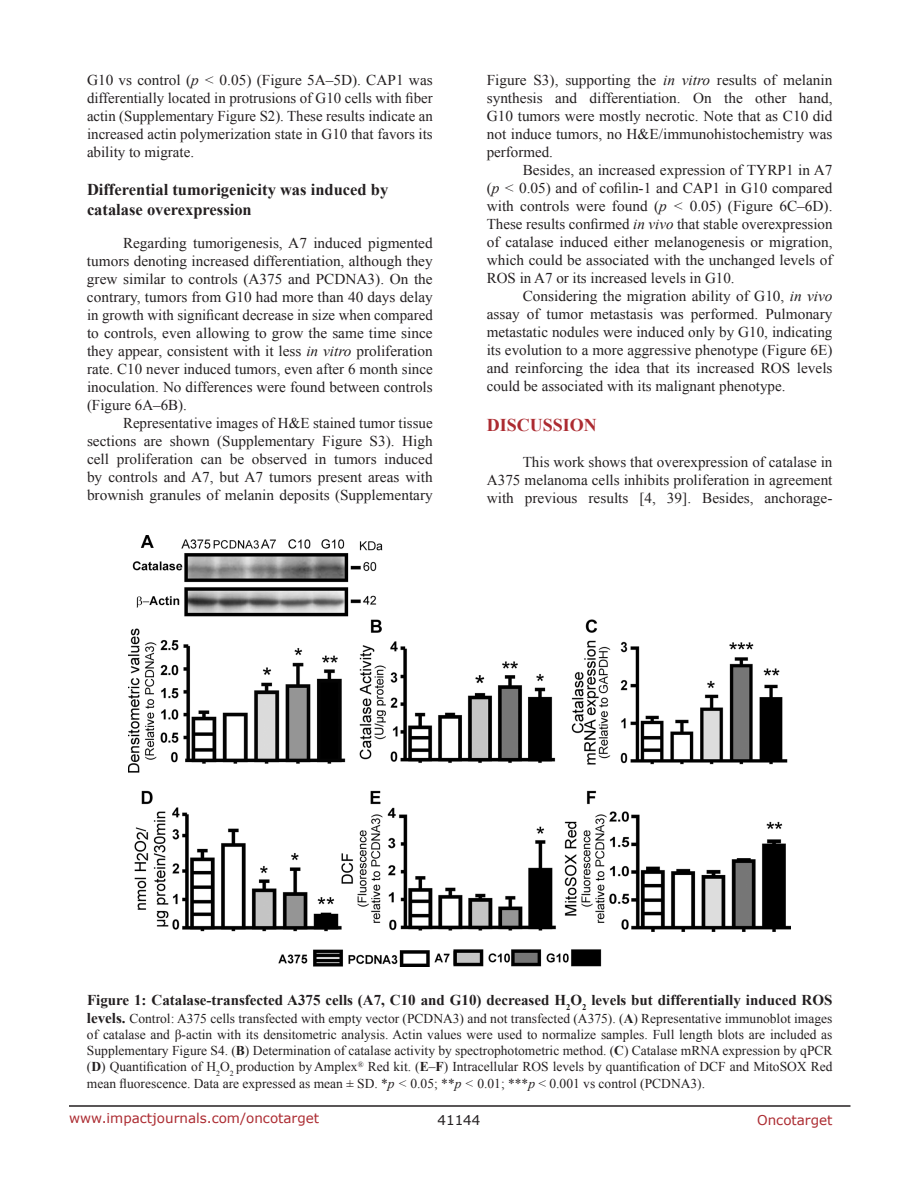
<style>
.page{position:relative;width:918px;height:1188px;background:#fff}
.page>*{position:absolute;margin:0;border:0;box-sizing:border-box;transform-origin:0 0}
.t1{font:700 18px "Times New Roman";color:#ac2b31}
.t2{font:700 16.5px/19.8px "Times New Roman";color:#231f20}
.t3{font:15px/18px "Times New Roman";color:#231f20;text-align:justify}
.t4{font:700 15px "Times New Roman";color:#231f20}
.t5{font:13.5px/16.2px "Times New Roman";color:#231f20;text-align:justify}
.t6{font:13.5px "Verdana";color:#ac2b31}
.t7{font:13.5px "Verdana";color:#231f20}
.s1{font-style:italic}
.s2{font-weight:700;font-size:15px}
.s3{font-weight:700}
</style>
<div class="page">
<hr style="left:69px;top:1105px;width:781px;height:2px;background:#231f20">
<img style="left:129px;top:536px;width:662px;height:431px">
<p class="t3" style="left:87px;top:71px;width:347px">G10 vs control (<span class="s1">p &lt;</span> 0.05) (Figure 5A–5D). CAP1 was differentially located in protrusions of G10 cells with fiber actin (Supplementary Figure S2). These results indicate an increased actin polymerization state in G10 that favors its ability to migrate.</p>
<p class="t2" style="left:87px;top:179px;width:303px">Differential tumorigenicity was induced by catalase overexpression</p>
<p class="t3" style="left:87px;top:234px;width:347px;text-indent:36px">Regarding tumorigenesis, A7 induced pigmented tumors denoting increased differentiation, although they grew similar to controls (A375 and PCDNA3). On the contrary, tumors from G10 had more than 40 days delay in growth with significant decrease in size when compared to controls, even allowing to grow the same time since they appear, consistent with it less <span class="s1">in vitro</span> proliferation rate. C10 never induced tumors, even after 6 month since inoculation. No differences were found between controls (Figure 6A–6B).</p>
<p class="t3" style="left:87px;top:414px;width:347px;text-indent:36px">Representative images of H&amp;E stained tumor tissue sections are shown (Supplementary Figure S3). High cell proliferation can be observed in tumors induced by controls and A7, but A7 tumors present areas with brownish granules of melanin deposits (Supplementary</p>
<p class="t3" style="left:487px;top:71px;width:347px">Figure S3), supporting the <span class="s1">in vitro</span> results of melanin synthesis and differentiation. On the other hand, G10 tumors were mostly necrotic. Note that as C10 did not induce tumors, no H&amp;E/immunohistochemistry was performed.</p>
<p class="t3" style="left:487px;top:161px;width:347px;text-indent:36px">Besides, an increased expression of TYRP1 in A7 (<span class="s1">p &lt;</span> 0.05) and of cofilin-1 and CAP1 in G10 compared with controls were found (<span class="s1">p &lt;</span> 0.05) (Figure 6C–6D).<br>These results confirmed <span class="s1">in vivo</span> that stable overexpression of catalase induced either melanogenesis or migration, which could be associated with the unchanged levels of ROS in A7 or its increased levels in G10.</p>
<p class="t3" style="left:487px;top:287px;width:347px;text-indent:36px">Considering the migration ability of G10, <span class="s1">in vivo </span>assay of tumor metastasis was performed. Pulmonary metastatic nodules were induced only by G10, indicating its evolution to a more aggressive phenotype (Figure 6E) and reinforcing the idea that its increased ROS levels could be associated with its malignant phenotype.</p>
<p class="t1" style="left:487px;top:413px;width:112px">Discussion</p>
<p class="t3" style="left:487px;top:453px;width:347px;text-indent:36px">This work shows that overexpression of catalase in A375 melanoma cells inhibits proliferation in agreement with previous results [4, 39]. Besides, anchorage-</p>
<p class="t4" style="left:87px;top:989px;width:726px">Figure 1: Catalase-transfected A375 cells (A7, C10 and G10) decreased H<sub>2</sub>O<sub>2</sub> levels but differentially induced ROS</p>
<p class="t5" style="left:87px;top:1010px;width:747px"><span class="s2">levels.</span> Control: A375 cells transfected with empty vector (PCDNA3) and not transfected (A375). (<span class="s3">A</span>) Representative immunoblot images of catalase and β-actin with its densitometric analysis. Actin values were used to normalize samples. Full length blots are included as Supplementary Figure S4. (<span class="s3">B</span>) Determination of catalase activity by spectrophotometric method. (<span class="s3">C</span>) Catalase mRNA expression by qPCR (<span class="s3">D</span>) Quantification of H<sub>2</sub>O<sub>2</sub> production by Amplex<sup>®</sup> Red kit. (<span class="s3">E</span>–<span class="s3">F</span>) Intracellular ROS levels by quantification of DCF and MitoSOX Red mean fluorescence. Data are expressed as mean ± SD. *<span class="s1">p &lt;</span> 0.05; **<span class="s1">p &lt;</span> 0.01; ***<span class="s1">p</span> &lt; 0.001 vs control (PCDNA3).</p>
<p class="t6" style="left:69px;top:1109px;width:252px">www.impactjournals.com/oncotarget</p>
<p class="t7" style="left:438px;top:1111px;width:44px">41144</p>
<p class="t6" style="left:757px;top:1111px;width:77px">Oncotarget</p>
</div>
